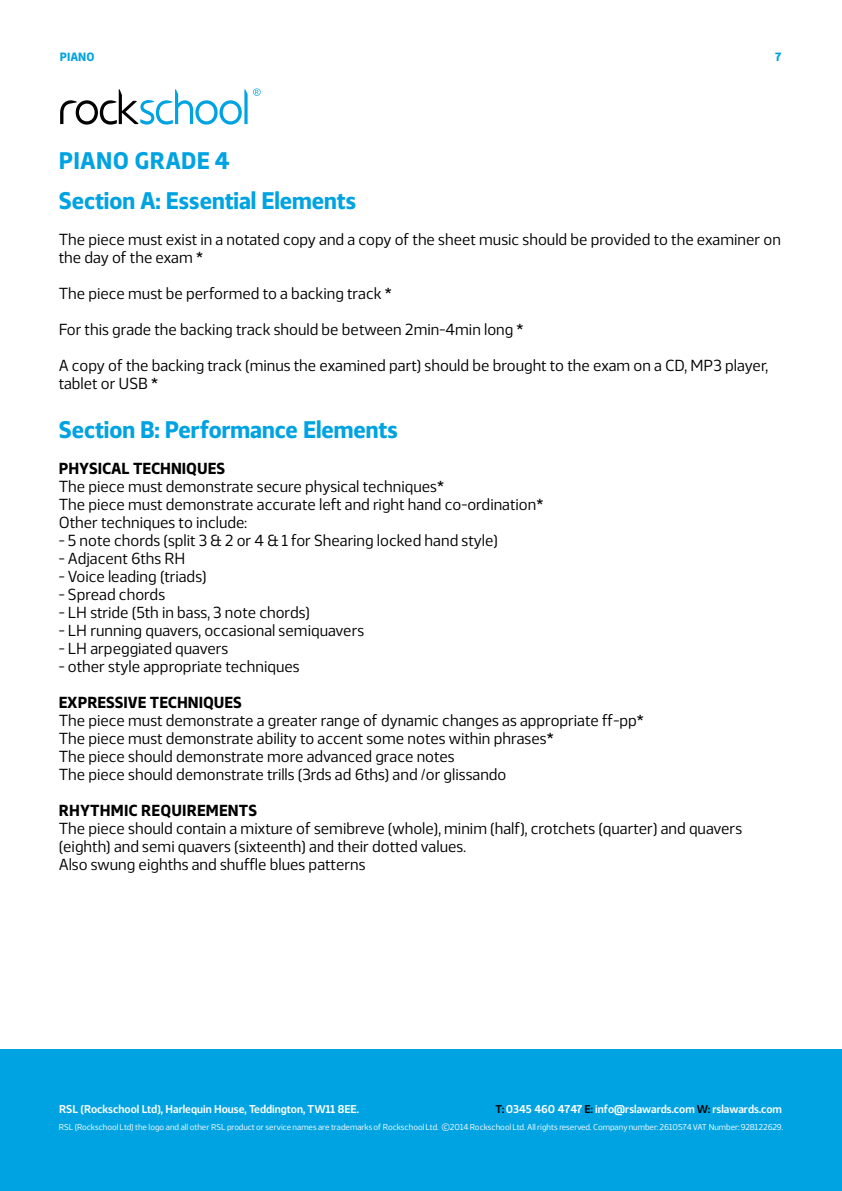
<style>
.page{position:relative;width:842px;height:1191px;background:#fff}
.page>*{position:absolute;margin:0;border:0;box-sizing:border-box;transform-origin:0 0}
.t1{font:700 24px/40px "Webnar";color:#00a3e2}
.t2{font:16px/18px "Webnar";color:#000}
.t3{font:700 16px "Webnar";color:#000}
.t4{font:700 12px "Webnar";color:#00a3e2}
.t5{font:600 11.3px "Webnar";color:#fff}
.t6{font:8.5px "Webnar";color:#fff}
.s1{color:#000}
.s2{font-size:14.1px}
</style>
<div class="page">
<div style="left:0;top:1049px;width:842px;height:142px;background:#00a3e2"></div>
<svg style="left:60px;top:88px;width:201px;height:37px"></svg>
<p class="t4" style="left:60px;top:48px;width:36px">PIANO</p>
<p class="t4" style="left:775px;top:48px;width:8px">7</p>
<h1 class="t1" style="left:59px;top:139px;width:299px">PIANO GRADE 4<br>Section A: Essential Elements</h1>
<p class="t2" style="left:59px;top:230px;width:724px">The piece must exist in a notated copy and a copy of the sheet music should be provided to the examiner on the day of the exam *</p>
<p class="t2" style="left:59px;top:284px;width:335px">The piece must be performed to a backing track *</p>
<p class="t2" style="left:59px;top:320px;width:466px">For this grade the backing track should be between 2min-4min long *</p>
<p class="t2" style="left:59px;top:356px;width:711px">A copy of the backing track (minus the examined part) should be brought to the exam on a CD, MP3 player, tablet or USB *</p>
<h1 class="t1" style="left:59px;top:407px;width:341px">Section B: Performance Elements</h1>
<p class="t3" style="left:59px;top:455px;width:168px">PHYSICAL TECHNIQUES</p>
<p class="t2" style="left:59px;top:476px;width:486px">The piece must demonstrate secure physical techniques*<br>The piece must demonstrate accurate left and right hand co-ordination*<br>Other techniques to include:</p>
<p class="t2" style="left:59px;top:530px;width:441px">- 5 note chords (split 3 &amp; 2 or 4 &amp; 1 for Shearing locked hand style)</p>
<p class="t2" style="left:59px;top:548px;width:128px">- Adjacent 6ths RH</p>
<p class="t2" style="left:59px;top:566px;width:149px">- Voice leading (triads)</p>
<p class="t2" style="left:59px;top:584px;width:108px">- Spread chords</p>
<p class="t2" style="left:59px;top:602px;width:253px">- LH stride (5th in bass, 3 note chords)</p>
<p class="t2" style="left:59px;top:620px;width:307px">- LH running quavers, occasional semiquavers</p>
<p class="t2" style="left:59px;top:638px;width:171px">- LH arpeggiated quavers</p>
<p class="t2" style="left:59px;top:656px;width:243px">- other style appropriate techniques</p>
<p class="t3" style="left:59px;top:689px;width:185px">EXPRESSIVE TECHNIQUES</p>
<p class="t2" style="left:59px;top:710px;width:587px">The piece must demonstrate a greater range of dynamic changes as appropriate ff-pp* The piece must demonstrate ability to accent some notes within phrases*<br>The piece should demonstrate more advanced grace notes<br>The piece should demonstrate trills (3rds ad 6ths) and /or glissando</p>
<p class="t3" style="left:59px;top:797px;width:200px">RHYTHMIC REQUIREMENTS</p>
<p class="t2" style="left:59px;top:818px;width:685px">The piece should contain a mixture of semibreve (whole), minim (half), crotchets (quarter) and quavers (eighth) and semi quavers (sixteenth) and their dotted values.<br>Also swung eighths and shuffle blues patterns</p>
<p class="t5" style="left:59px;top:1100px;width:301px">RSL (Rockschool Ltd), Harlequin House, Teddington, TW11 8EE.</p>
<p class="t5" style="left:495px;top:1100px;width:288px"><span class="s1">T:</span>0345 460 4747 <span class="s1">E:</span> info@rslawards.com <span class="s1">W:</span> rslawards.com</p>
<p class="t6" style="left:59px;top:1120px;width:726px">RSL (Rockschool Ltd) the logo and all other RSL product or service names are trademarks of Rockschool Ltd. <span class="s2">©</span>2014 Rockschool Ltd. All rights reserved. Company number: 2610574 VAT Number: 928122629.</p>
</div>
